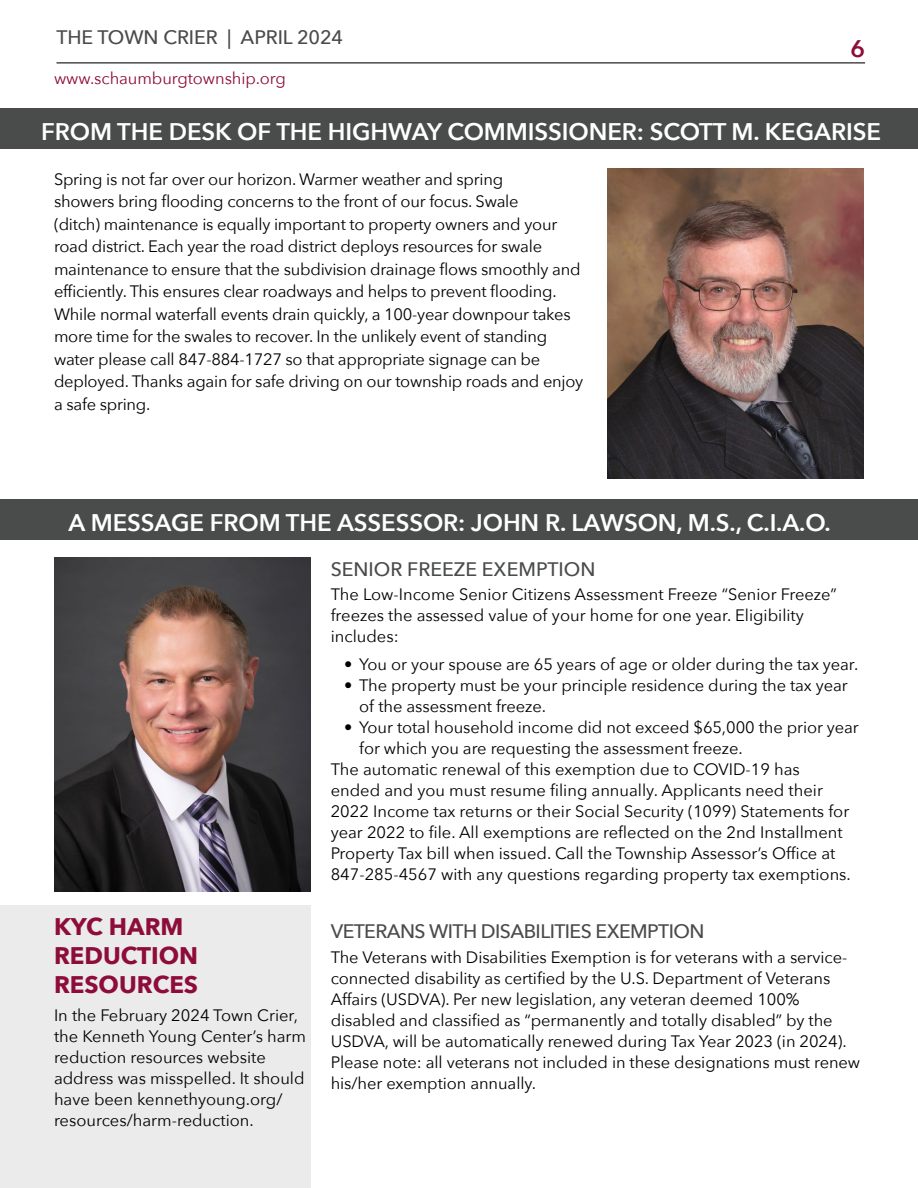
<style>
.page{position:relative;width:918px;height:1188px;background:#fff}
.page>*{position:absolute;margin:0;border:0;box-sizing:border-box;transform-origin:0 0}
.t1{font:600 24px "Avenir Next";letter-spacing:-.005em;color:#fff}
.t2{font:700 24px/28.8px "Avenir Next";color:#8e0c3a}
.t3{font:600 24px "Avenir Next";color:#8e0c3a}
.t4{font:500 19.5px "Avenir Next";letter-spacing:-.005em;color:#4a4b4b}
.t5{font:500 19.5px "Avenir Next";letter-spacing:-.03em;color:#4a4b4b}
.t6{font:16.5px/21px "Avenir Next";letter-spacing:-.005em;color:#000}
.t7{font:16.5px "Avenir Next";letter-spacing:-.005em;color:#8e0c3a}
</style>
<div class="page">
<hr style="left:57px;top:62px;width:808px;height:2px;background:#4a4b4b">
<div style="left:0;top:108px;width:918px;height:40px;background:#4a4b4b"></div>
<div style="left:0;top:499px;width:918px;height:40px;background:#4a4b4b"></div>
<img style="left:54px;top:558px;width:256px;height:333px">
<img style="left:608px;top:168px;width:256px;height:310px">
<div style="left:0;top:906px;width:310px;height:282px;background:#ebebec"></div>
<p class="t4" style="left:57px;top:21px;width:288px">THE TOWN CRIER | APRIL 2024</p>
<h1 class="t3" style="left:850px;top:28px;width:16px">6</h1>
<p class="t7" style="left:54px;top:64px;width:233px">www.schaumburgtownship.org</p>
<h1 class="t1" style="left:41px;top:111px;width:841px">FROM THE DESK OF THE HIGHWAY COMMISSIONER: SCOTT M. KEGARISE</h1>
<p class="t6" style="left:54px;top:167px;width:531px;line-height:22.5px">Spring is not far over our horizon. Warmer weather and spring<br>showers bring flooding concerns to the front of our focus. Swale<br>(ditch) maintenance is equally important to property owners and your road district. Each year the road district deploys resources for swale maintenance to ensure that the subdivision drainage flows smoothly and efficiently. This ensures clear roadways and helps to prevent flooding.<br>While normal waterfall events drain quickly, a 100-year downpour takes more time for the swales to recover. In the unlikely event of standing water please call 847-884-1727 so that appropriate signage can be deployed. Thanks again for safe driving on our township roads and enjoy a safe spring.</p>
<h1 class="t1" style="left:69px;top:502px;width:764px">A MESSAGE FROM THE ASSESSOR: JOHN R. LAWSON, M.S., C.I.A.O.</h1>
<h1 class="t2" style="left:54px;top:912px;width:146px">KYC HARM<br>REDUCTION<br>RESOURCES</h1>
<p class="t6" style="left:54px;top:1004px;width:254px">In the February 2024 Town Crier, the Kenneth Young Center’s harm reduction resources website address was misspelled. It should have been kennethyoung.org/ resources/harm-reduction.</p>
<p class="t4" style="left:331px;top:553px;width:266px">SENIOR FREEZE EXEMPTION</p>
<p class="t6" style="left:331px;top:583px;width:508px">The Low-Income Senior Citizens Assessment Freeze “Senior Freeze” freezes the assessed value of your home for one year. Eligibility includes:</p>
<p class="t6" style="left:344px;top:653px;width:516px">• You or your spouse are 65 years of age or older during the tax year.</p>
<p class="t6" style="left:359px;top:674px;width:490px;text-indent:-15px">• The property must be your principle residence during the tax year of the assessment freeze.</p>
<p class="t6" style="left:344px;top:716px;width:516px">• Your total household income did not exceed $65,000 the prior year</p>
<p class="t6" style="left:359px;top:737px;width:385px">for which you are requesting the assessment freeze.</p>
<p class="t6" style="left:331px;top:758px;width:471px">The automatic renewal of this exemption due to COVID-19 has</p>
<p class="t6" style="left:331px;top:779px;width:494px">ended and you must resume filing annually. Applicants need their</p>
<p class="t6" style="left:331px;top:800px;width:520px">2022 Income tax returns or their Social Security (1099) Statements for</p>
<p class="t6" style="left:331px;top:821px;width:513px">year 2022 to file. All exemptions are reflected on the 2nd Installment</p>
<p class="t6" style="left:331px;top:842px;width:506px">Property Tax bill when issued. Call the Township Assessor’s Office at</p>
<p class="t6" style="left:331px;top:863px;width:522px">847-285-4567 with any questions regarding property tax exemptions.</p>
<p class="t5" style="left:331px;top:915px;width:375px">VETERANS WITH DISABILITIES EXEMPTION</p>
<p class="t6" style="left:331px;top:946px;width:531px">The Veterans with Disabilities Exemption is for veterans with a service&shy;connected disability as certified by the U.S. Department of Veterans Affairs (USDVA). Per new legislation, any veteran deemed 100% disabled and classified as “permanently and totally disabled” by the USDVA, will be automatically renewed during Tax Year 2023 (in 2024).<br>Please note: all veterans not included in these designations must renew his/her exemption annually.</p>
</div>
